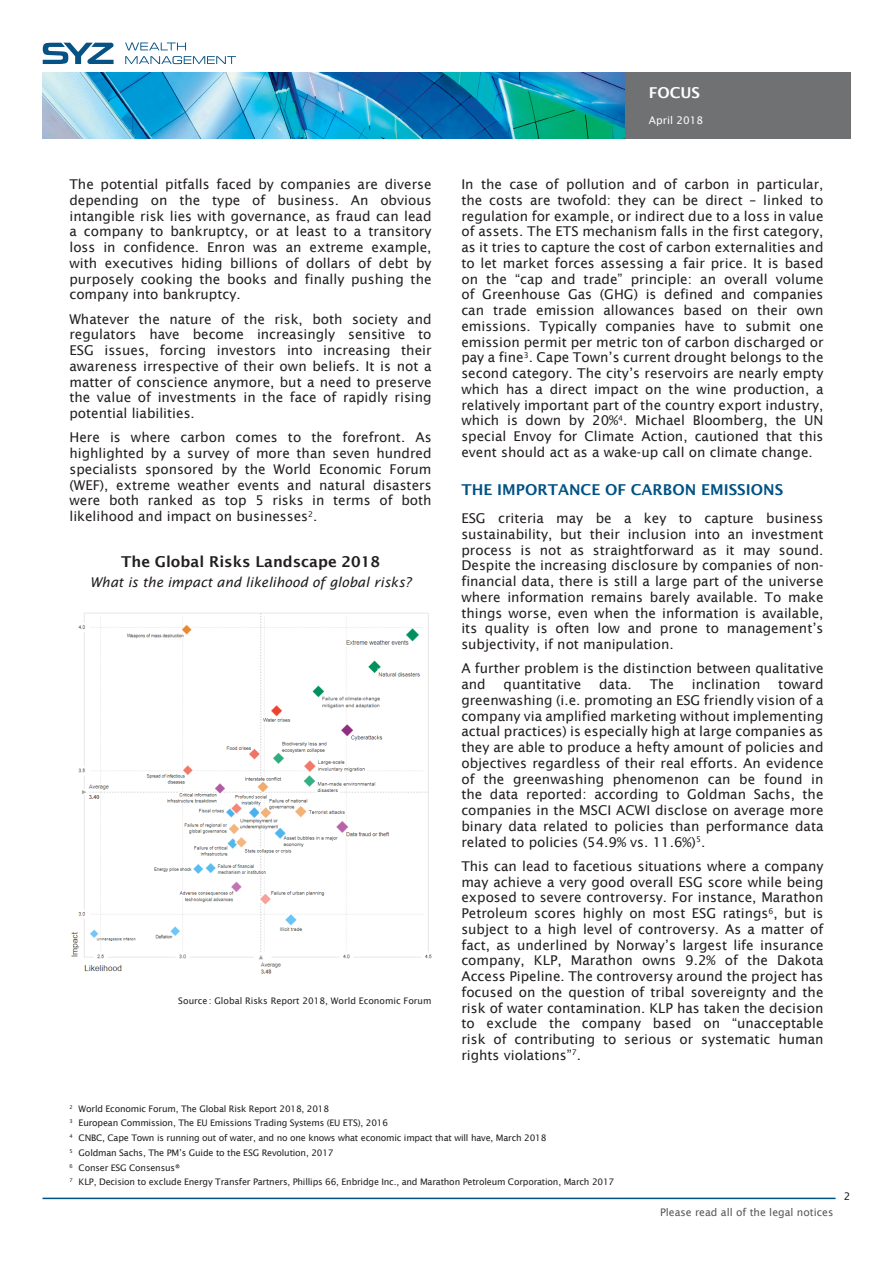
<style>
.page{position:relative;width:893px;height:1263px;background:#fff}
.page>*{position:absolute;margin:0;border:0;box-sizing:border-box;transform-origin:0 0}
.Texte_courant{font:600 15px "Lucida Sans";color:#005285}
.Texte_courant-2{font:600 15px "Lucida Sans";color:#231f20}
.t1{font:600 15px "Lucida Sans";color:#fff}
.Texte_courant-3{font:13.5px/15.8px "Lucida Sans";color:#231f20;text-align:justify}
.Texte_courant-4{font:italic 13.5px "Lucida Sans";color:#231f20}
.t2{font:10.5px "Lucida Sans";color:#57585a}
.t3{font:10.5px "Lucida Sans";color:#fff}
.Numèro_de_page{font:10.5px "Lucida Sans";color:#231f20}
.Highlights{font:9px "Lucida Sans";letter-spacing:-.02em;color:#231f20}
.Source_data{font:9px "Lucida Sans";color:#231f20}
</style>
<div class="page">
<img style="left:43px;top:72px;width:807px;height:66px">
<svg style="left:43px;top:43px;width:71px;height:21px"></svg>
<svg style="left:125px;top:43px;width:61px;height:7px"></svg>
<svg style="left:125px;top:56px;width:111px;height:8px"></svg>
<hr style="left:43px;top:1197px;width:793px;height:2px;background:#005285">
<img style="left:71px;top:613px;width:361px;height:361px">
<p class="t1" style="left:649px;top:84px;width:53px">FOCUS</p>
<p class="t3" style="left:649px;top:114px;width:56px">April 2018</p>
<p class="Texte_courant-3" style="left:69px;top:176px;width:364px">The potential pitfalls faced by companies are diverse depending on the type of business. An obvious intangible risk lies with governance, as fraud can lead a company to bankruptcy, or at least to a transitory loss in confidence. Enron was an extreme example, with executives hiding billions of dollars of debt by purposely cooking the books and finally pushing the company into bankruptcy.</p>
<p class="Texte_courant-3" style="left:69px;top:311px;width:364px">Whatever the nature of the risk, both society and regulators have become increasingly sensitive to ESG issues, forcing investors into increasing their awareness irrespective of their own beliefs. It is not a matter of conscience anymore, but a need to preserve the value of investments in the face of rapidly rising potential liabilities.</p>
<p class="Texte_courant-3" style="left:69px;top:430px;width:364px">Here is where carbon comes to the forefront. As highlighted by a survey of more than seven hundred specialists sponsored by the World Economic Forum (WEF), extreme weather events and natural disasters were both ranked as top 5 risks in terms of both likelihood and impact on businesses<sup>2</sup>.</p>
<p class="Texte_courant-2" style="left:121px;top:553px;width:260px">The Global Risks Landscape 2018</p>
<p class="Texte_courant-4" style="left:90px;top:574px;width:323px">What is the impact and likelihood of global risks?</p>
<p class="Source_data" style="left:178px;top:995px;width:255px">Source: Global Risks Report 2018, World Economic Forum</p>
<p class="Texte_courant-3" style="left:461px;top:176px;width:364px">In the case of pollution and of carbon in particular, the costs are twofold: they can be direct – linked to regulation for example, or indirect due to a loss in value of assets. The ETS mechanism falls in the first category, as it tries to capture the cost of carbon externalities and to let market forces assessing a fair price. It is based on the “cap and trade” principle: an overall volume of Greenhouse Gas (GHG) is defined and companies can trade emission allowances based on their own emissions. Typically companies have to submit one emission permit per metric ton of carbon discharged or pay a fine<sup>3</sup>. Cape Town’s current drought belongs to the second category. The city’s reservoirs are nearly empty which has a direct impact on the wine production, a relatively important part of the country export industry, which is down by 20%<sup>4</sup>. Michael Bloomberg, the UN special Envoy for Climate Action, cautioned that this event should act as a wake-up call on climate change.</p>
<p class="Texte_courant" style="left:461px;top:481px;width:323px">THE IMPORTANCE OF CARBON EMISSIONS</p>
<p class="Texte_courant-3" style="left:461px;top:510px;width:364px">ESG criteria may be a key to capture business sustainability, but their inclusion into an investment process is not as straightforward as it may sound.<br>Despite the increasing disclosure by companies of non&shy;financial data, there is still a large part of the universe where information remains barely available. To make things worse, even when the information is available, its quality is often low and prone to management’s subjectivity, if not manipulation.</p>
<p class="Texte_courant-3" style="left:461px;top:661px;width:364px">A further problem is the distinction between qualitative and</p>
<p class="Texte_courant-3" style="left:461px;top:676px;width:364px;text-indent:317px">toward greenwashing (i.e. promoting an ESG friendly vision of a company via amplified marketing without implementing actual practices) is especially high at large companies as they are able to produce a hefty amount of policies and objectives regardless of their real efforts. An evidence of the greenwashing phenomenon can be found in the data reported: according to Goldman Sachs, the companies in the MSCI ACWI disclose on average more binary data related to policies than performance data related to policies (54.9% vs. 11.6%)<sup>5</sup>.</p>
<p class="Texte_courant-3" style="left:461px;top:858px;width:364px">This can lead to facetious situations where a company may achieve a very good overall ESG score while being exposed to severe controversy. For instance, Marathon Petroleum scores highly on most ESG ratings<sup>6</sup>, but is subject to a high level of controversy. As a matter of fact, as underlined by Norway’s largest life insurance company, KLP, Marathon owns 9.2% of the Dakota Access Pipeline. The controversy around the project has focused on the question of tribal sovereignty and the risk of water contamination. KLP has taken the decision to exclude the company based on “unacceptable risk of contributing to serious or systematic human rights violations”<sup>7</sup>.</p>
<p class="Texte_courant-3" style="left:504px;top:676px;width:79px">quantitative</p>
<p class="Texte_courant-3" style="left:599px;top:676px;width:34px">data.</p>
<p class="Texte_courant-3" style="left:650px;top:676px;width:26px">The</p>
<p class="Texte_courant-3" style="left:692px;top:676px;width:70px">inclination</p>
<p class="Highlights" style="left:69px;top:1103px;width:261px"><sup>2</sup> World Economic Forum, The Global Risk Report 2018, 2018</p>
<p class="Highlights" style="left:69px;top:1118px;width:320px"><sup>3</sup> European Commission, The EU Emissions Trading Systems (EU ETS), 2016</p>
<p class="Highlights" style="left:69px;top:1133px;width:478px"><sup>4</sup> CNBC, Cape Town is running out of water, and no one knows what economic impact that will have, March 2018</p>
<p class="Highlights" style="left:69px;top:1147px;width:266px"><sup>5</sup> Goldman Sachs, The PM’s Guide to the ESG Revolution, 2017</p>
<p class="Highlights" style="left:69px;top:1162px;width:113px"><sup>6</sup> Conser ESG Consensus®</p>
<p class="Highlights" style="left:69px;top:1177px;width:546px"><sup>7</sup> KLP, Decision to exclude Energy Transfer Partners, Phillips 66, Enbridge Inc., and Marathon Petroleum Corporation, March 2017</p>
<p class="t2" style="left:660px;top:1206px;width:175px">Please read all of the legal notices</p>
<p class="Numèro_de_page" style="left:844px;top:1190px;width:8px">2</p>
</div>
